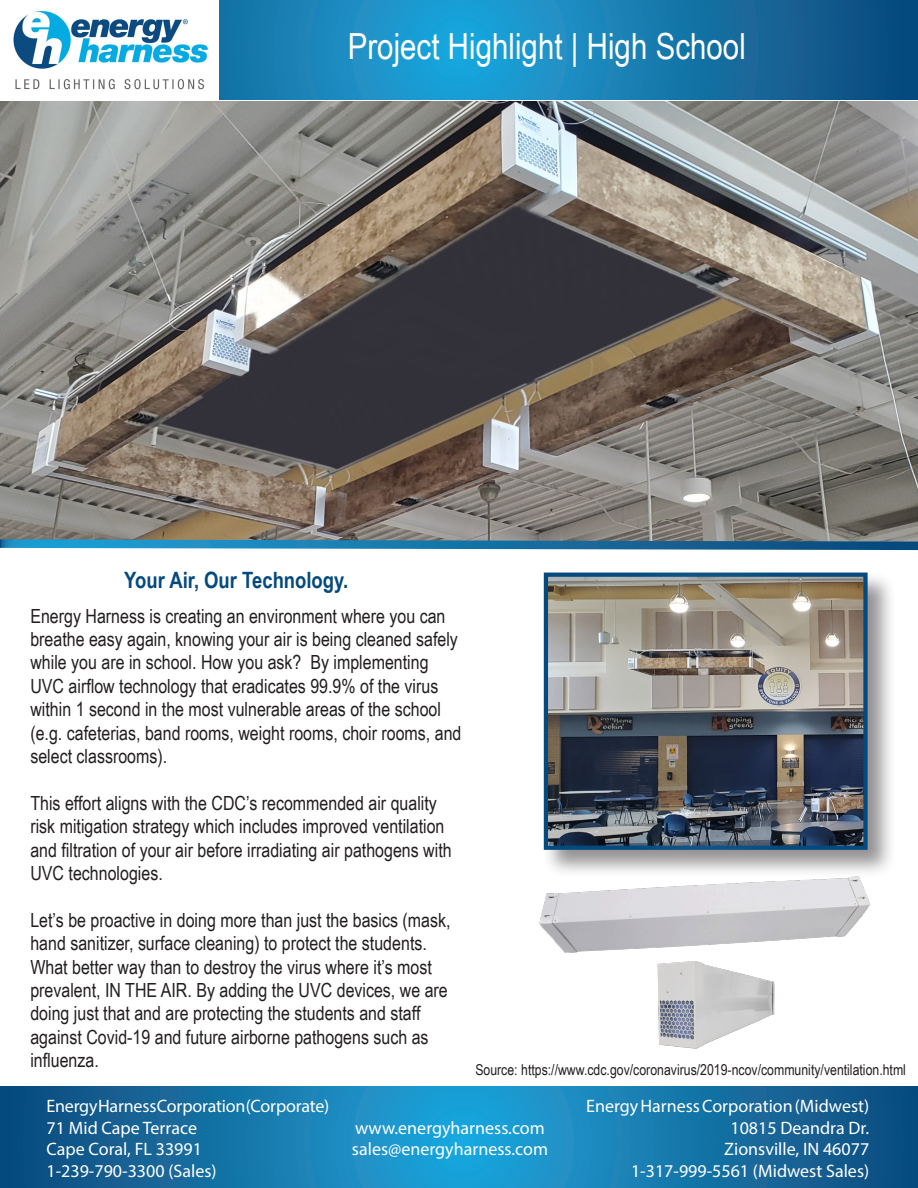
<style>
.page{position:relative;width:918px;height:1188px;background:#fff}
.page>*{position:absolute;margin:0;border:0;box-sizing:border-box;transform-origin:0 0}
.t1{font:36px "Arial Narrow";color:#fff}
.t2{font:700 22.5px "Arial Narrow";color:#054a7e}
.t3{font:19.5px/23.4px "Arial Narrow";color:#231f20}
.t4{font:18px "Myriad Pro";color:#fff}
.t5{font:15px "Arial Narrow";color:#231f20}
</style>
<div class="page">
<img style="left:0;top:102px;width:918px;height:433px">
<svg style="left:219px;top:0;width:699px;height:99px;background:#177cb0"></svg>
<img style="left:13px;top:10px;width:195px;height:80px">
<img style="left:539px;top:878px;width:332px;height:75px">
<img style="left:625px;top:945px;width:192px;height:104px">
<svg style="left:0;top:535px;width:918px;height:16px;background:#5a8aa2"></svg>
<svg style="left:0;top:1086px;width:918px;height:102px;background:#1676a9"></svg>
<div style="left:542px;top:570px;width:354px;height:308px;background:#231f20;opacity:.49"></div>
<img style="left:549px;top:578px;width:314px;height:267px">
<p class="t1" style="left:348px;top:20px;width:400px">Project Highlight | High School</p>
<p class="t2" style="left:124px;top:563px;width:225px">Your Air, Our Technology.</p>
<p class="t3" style="left:30px;top:603px;width:433px">Energy Harness is creating an environment where you can breathe easy again, knowing your air is being cleaned safely while you are in school. How you ask? By implementing UVC airflow technology that eradicates 99.9% of the virus within 1 second in the most vulnerable areas of the school (e.g. cafeterias, band rooms, weight rooms, choir rooms, and select classrooms).</p>
<p class="t3" style="left:30px;top:791px;width:423px">This effort aligns with the CDC’s recommended air quality risk mitigation strategy which includes improved ventilation and filtration of your air before irradiating air pathogens with UVC technologies.</p>
<p class="t3" style="left:30px;top:908px;width:422px">Let’s be proactive in doing more than just the basics (mask, hand sanitizer, surface cleaning) to protect the students.<br>What better way than to destroy the virus where it’s most prevalent, IN THE AIR. By adding the UVC devices, we are doing just that and are protecting the students and staff against Covid-19 and future airborne pathogens such as influenza.</p>
<p class="t5" style="left:475px;top:1058px;width:432px">Source: https://www.cdc.gov/coronavirus/2019-ncov/community/ventilation.html</p>
<p class="t4" style="left:46px;top:1095px;width:284px">Energy Harness Corporation (Corporate)</p>
<p class="t4" style="left:46px;top:1116px;width:152px">71 Mid Cape Terrace</p>
<p class="t4" style="left:46px;top:1138px;width:157px">Cape Coral, FL 33991</p>
<p class="t4" style="left:46px;top:1160px;width:172px">1-239-790-3300 (Sales)</p>
<p class="t4" style="left:355px;top:1117px;width:191px">www.energyharness.com</p>
<p class="t4" style="left:352px;top:1138px;width:198px">sales@energyharness.com</p>
<p class="t4" style="left:586px;top:1095px;width:284px">Energy Harness Corporation (Midwest)</p>
<p class="t4" style="left:730px;top:1116px;width:140px">10815 Deandra Dr.</p>
<p class="t4" style="left:724px;top:1138px;width:147px">Zionsville, IN 46077</p>
<p class="t4" style="left:631px;top:1160px;width:240px">1-317-999-5561 (Midwest Sales)</p>
</div>
